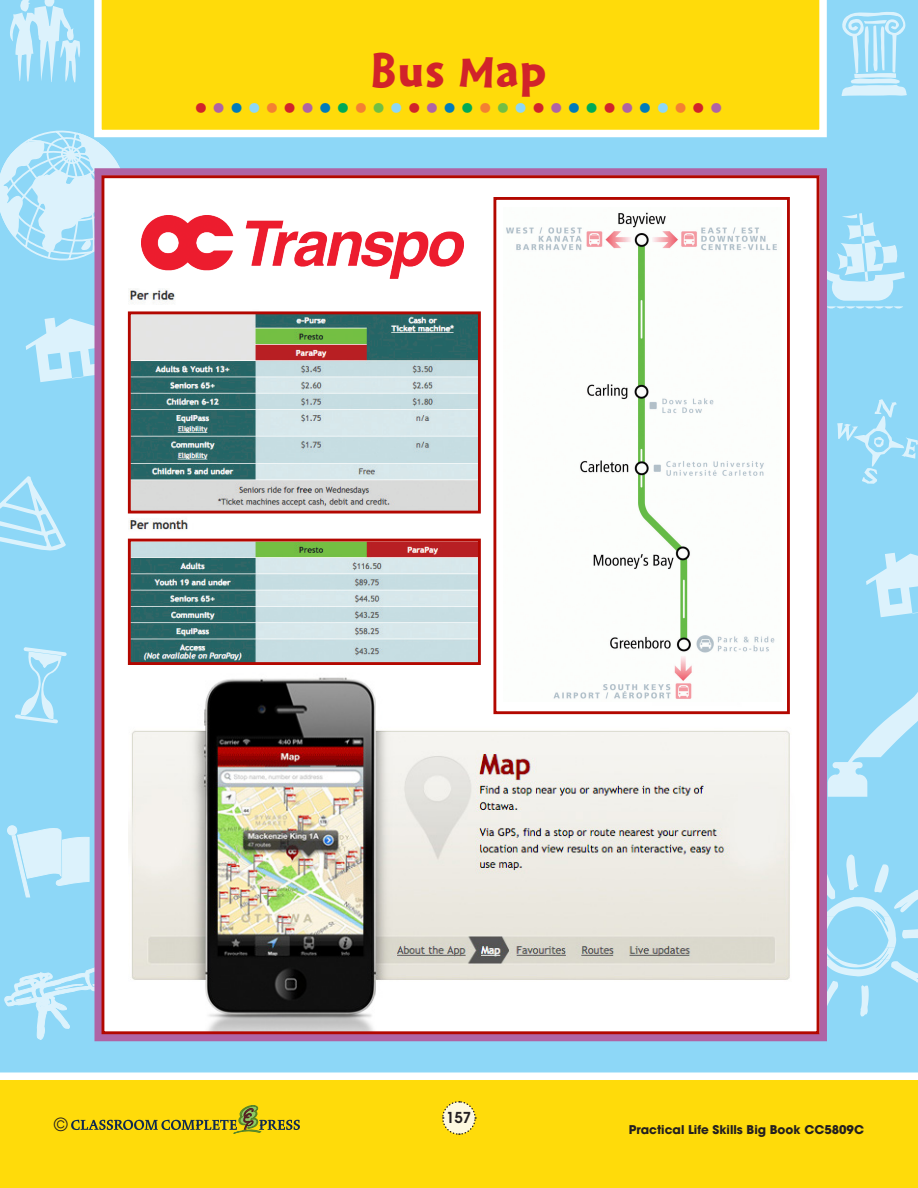
<style>
.page{position:relative;width:918px;height:1188px;background:#fff}
.page>*{position:absolute;margin:0;border:0;box-sizing:border-box;transform-origin:0 0}
.TG_Main_Header{font:46.5px "Cal Sans Heavy KA";letter-spacing:.04em;color:#d1232a}
.t1{font:700 42px "Futura";color:#d1232a}
.t2{font:18px "Avant Garde";color:#231f20}
.t3{font:600 15px "Avant Garde";color:#231f20}
.t4{font:700 12px "Avant Garde";color:#231f20}
.s1{color:#af63a5}
.s2{color:#007bba}
.s3{color:#8dd7f7}
.s4{color:#f48032}
.s5{color:#00aa56}
.s6{color:#71bf44}
</style>
<div class="page">
<div style="left:0;top:1080px;width:918px;height:108px;background:#ffdb0a"></div>
<svg style="left:442px;top:1101px;width:35px;height:34px"></svg>
<svg style="left:71px;top:1105px;width:229px;height:28px"></svg>
<div style="left:0;top:0;width:918px;height:1073px;background:#8dd7f7"></div>
<svg style="left:0;top:476px;width:66px;height:76px;background:#a1ddf8"></svg>
<svg style="left:26px;top:318px;width:68px;height:64px;background:#bbe7f9"></svg>
<svg style="left:841px;top:10px;width:66px;height:86px;background:#ade1f8"></svg>
<svg style="left:8px;top:0;width:73px;height:83px;background:#aee2f9"></svg>
<svg style="left:5px;top:825px;width:85px;height:73px;background:#b9e6f9"></svg>
<svg style="left:837px;top:399px;width:81px;height:85px;background:#99dbf7"></svg>
<svg style="left:827px;top:213px;width:78px;height:96px;background:#ace1f8"></svg>
<svg style="left:15px;top:647px;width:52px;height:76px;background:#a2def8"></svg>
<svg style="left:4px;top:964px;width:90px;height:77px;background:#a3def8"></svg>
<svg style="left:0;top:129px;width:128px;height:133px;background:#b6e5f9"></svg>
<svg style="left:866px;top:553px;width:52px;height:64px;background:#bae6f9"></svg>
<svg style="left:828px;top:676px;width:90px;height:121px;background:#a1ddf8"></svg>
<svg style="left:827px;top:855px;width:91px;height:162px;background:#9ddcf8"></svg>
<div style="left:94px;top:168px;width:733px;height:873px;background:#fff;border:8px solid #af63a5"></div>
<svg style="left:94px;top:0;width:733px;height:137px;background:#fedd1b"></svg>
<img style="left:128px;top:677px;width:662px;height:353px">
<img style="left:503px;top:212px;width:279px;height:489px">
<div style="left:493px;top:197px;width:297px;height:517px;border:3px solid #b30700"></div>
<img style="left:129px;top:289px;width:351px;height:372px">
<img style="left:142px;top:216px;width:322px;height:63px">
<div style="left:102px;top:175px;width:717px;height:859px;border:3px solid #b30700"></div>
<div style="left:128px;top:311px;width:353px;height:203px;border:3px solid #b30700"></div>
<div style="left:128px;top:539px;width:353px;height:126px;border:3px solid #b30700"></div>
<p class="TG_Main_Header" style="left:371px;top:45px;width:177px">Bus Map</p>
<p class="t1" style="left:194px;top:68px;width:531px">.<span class="s1">.</span><span class="s2">.</span><span class="s3">.</span><span class="s4">.</span>.<span class="s1">.</span><span class="s2">.</span><span class="s5">.</span><span class="s4">.</span><span class="s6">.</span><span class="s3">.</span>.<span class="s1">.</span><span class="s2">.</span><span class="s5">.</span><span class="s4">.</span><span class="s6">.</span><span class="s3">.</span>.<span class="s1">.</span><span class="s2">.</span><span class="s5">.</span>.<span class="s1">.</span><span class="s2">.</span><span class="s3">.</span><span class="s4">.</span>.<span class="s1">.</span></p>
<p class="t3" style="left:446px;top:1107px;width:27px">157</p>
<h3 class="t2" style="left:54px;top:1114px;width:15px">©</h3>
<p class="t4" style="left:629px;top:1122px;width:237px">Practical Life Skills Big Book CC5809C</p>
</div>
